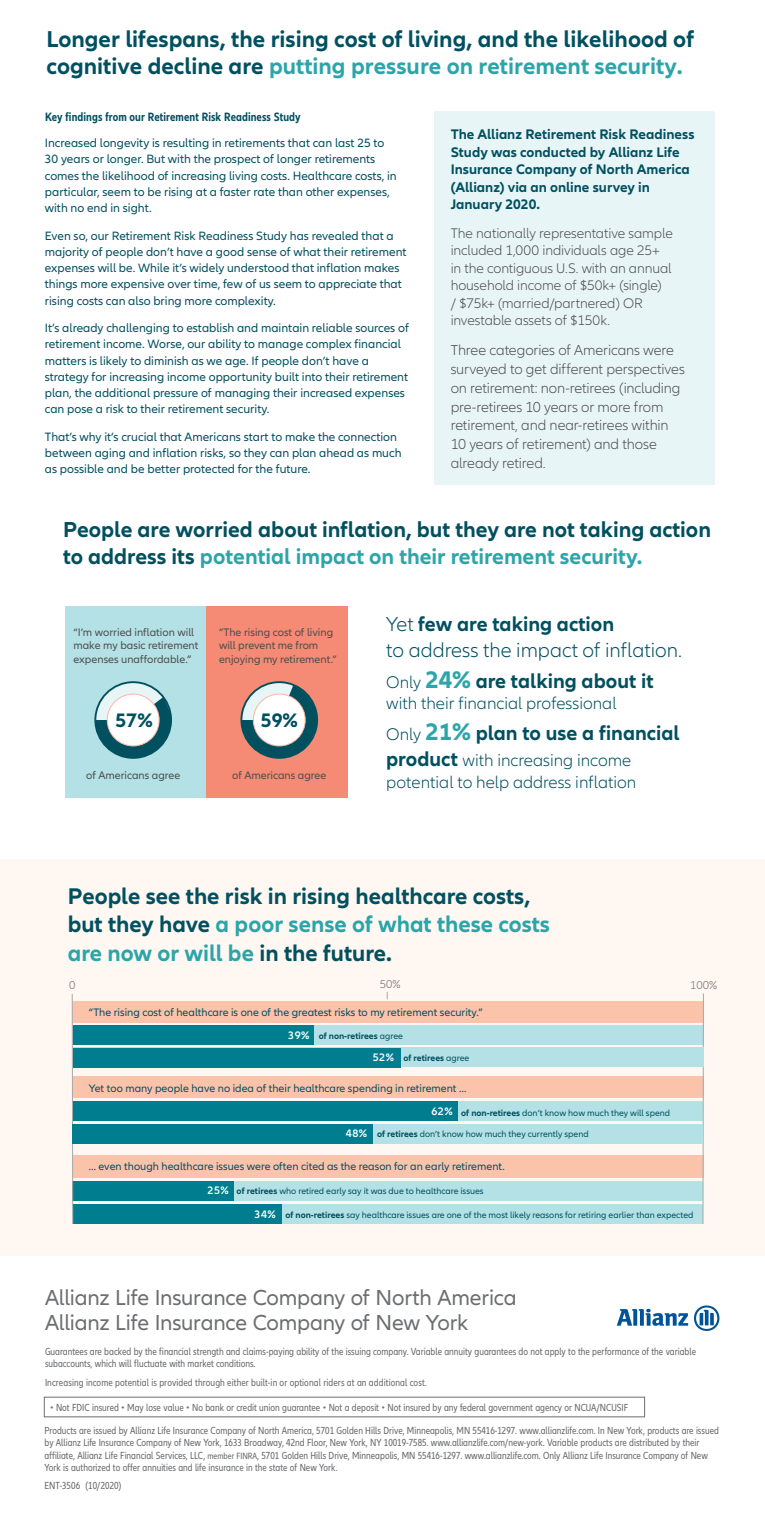
<style>
.page{position:relative;width:765px;height:1530px;background:#fff}
.page>*{position:absolute;margin:0;border:0;box-sizing:border-box;transform-origin:0 0}
.t1{font:700 23.75px/26.2px "Allianz Neo";color:#005060}
.t2{font:700 23.5px/28.2px "Allianz Neo";color:#005060}
.t3{font:700 22.5px/26.2px "Allianz Neo";color:#005060}
.t4{font:22.5px/25px "Allianz Neo";letter-spacing:-.01em;color:#6d6e71}
.t5{font:300 20.88px/26px "Allianz Neo";color:#005060}
.t6{font:700 20.88px "Allianz Neo";color:#005060}
.t7{font:700 20.25px "Allianz Neo";color:#005060}
.t8{font:300 17.5px/22px "Allianz Neo";color:#005060}
.t9{font:300 15px/18.8px "Allianz Neo";letter-spacing:-.01em;color:#4d4d4f}
.t10{font:300 14.38px/17.5px "Allianz Neo";letter-spacing:-.01em;color:#4d4d4f}
.t11{font:700 14.38px/17.5px "Allianz Neo";color:#005060}
.t12{font:12.5px/16.2px "Allianz Neo";color:#005060}
.t13{font:700 condensed 12.5px "Allianz Neo";letter-spacing:.005em;color:#005060}
.t14{font:300 11.88px "Allianz Neo";color:#6d6e71}
.t15{font:11.25px "Allianz Neo";color:#005060}
.t16{font:11.25px/13.5px "Allianz Neo";color:#4d4d4f}
.t17{font:600 11.25px "Allianz Neo";letter-spacing:.04em;color:#fff}
.t18{font:condensed 10.62px/12.5px "Allianz Neo";color:#6d6e71}
.t19{font:9.25px "Allianz Neo";color:#005060}
.t20{font:700 9.25px "Allianz Neo";color:#005060}
.s1{color:#2ca5aa}
.s2{font-weight:700}
.s3{font-weight:300;font-size:17.5px}
.s4{font-size:24.88px;color:#2ca5aa}
.s5{font-weight:700;font-size:20.88px}
.s6{color:#2aa5a9}
.s7{font-weight:400}
.s8{font-size:9.38px}
</style>
<div class="page">
<div style="left:0;top:859px;width:765px;height:396px;background:#fff7f1"></div>
<div style="left:434px;top:111px;width:281px;height:374px;background:#e8f5f7"></div>
<div style="left:73px;top:1026px;width:631px;height:19px;background:#b4e1e5"></div>
<div style="left:73px;top:1001px;width:631px;height:22px;background:#fbc3aa"></div>
<div style="left:73px;top:1076px;width:631px;height:22px;background:#fbc3aa"></div>
<div style="left:72px;top:1156px;width:632px;height:22px;background:#fbc3aa"></div>
<div style="left:73px;top:1102px;width:630px;height:19px;background:#b4e1e5"></div>
<div style="left:73px;top:1181px;width:630px;height:20px;background:#b4e1e5"></div>
<div style="left:73px;top:1026px;width:240px;height:19px;background:#007e90"></div>
<div style="left:73px;top:1102px;width:384px;height:19px;background:#007e90"></div>
<div style="left:73px;top:1181px;width:161px;height:20px;background:#007e90"></div>
<div style="left:73px;top:1204px;width:630px;height:20px;background:#b4e1e5"></div>
<div style="left:73px;top:1205px;width:209px;height:19px;background:#007e90"></div>
<svg style="left:72px;top:993px;width:1px;height:231px"></svg>
<svg style="left:702px;top:993px;width:2px;height:231px"></svg>
<div style="left:73px;top:1048px;width:631px;height:19px;background:#b4e1e5"></div>
<div style="left:73px;top:1048px;width:327px;height:19px;background:#007e90"></div>
<div style="left:73px;top:1124px;width:630px;height:19px;background:#b4e1e5"></div>
<div style="left:73px;top:1124px;width:300px;height:20px;background:#007e90"></div>
<div style="left:44px;top:1397px;width:601px;height:20px;border:1px solid #6d6e71"></div>
<svg style="left:617px;top:1309px;width:71px;height:17px"></svg>
<svg style="left:694px;top:1305px;width:25px;height:26px"></svg>
<div style="left:65px;top:607px;width:141px;height:191px;background:#b4e1e5"></div>
<div style="left:206px;top:607px;width:141px;height:191px;background:#f58b74"></div>
<svg style="left:95px;top:682px;width:76px;height:76px"></svg>
<svg style="left:241px;top:685px;width:78px;height:73px"></svg>
<svg style="left:95px;top:693px;width:76px;height:65px;background:#a0bfc4"></svg>
<div style="left:253px;top:694px;width:52px;height:52px;background:#fff;border-radius:50%"></div>
<div style="left:253px;top:694px;width:53px;height:52px;border:1px solid #fab7a3;border-radius:50%"></div>
<h1 class="t1" style="left:46px;top:27px;width:649px">Longer lifespans, the rising cost of living, and the likelihood of cognitive decline are <span class="s1">putting pressure on retirement security.</span></h1>
<p class="t13" style="left:45px;top:110px;width:257px">Key findings from our Retirement Risk Readiness Study</p>
<p class="t12" style="left:45px;top:135px;width:353px">Increased longevity is resulting in retirements that can last 25 to 30 years or longer. But with the prospect of longer retirements comes the likelihood of increasing living costs. Healthcare costs, in particular, seem to be rising at a faster rate than other expenses, with no end in sight.</p>
<p class="t12" style="left:45px;top:228px;width:363px">Even so, our Retirement Risk Readiness Study has revealed that a majority of people don’t have a good sense of what their retirement expenses will be. While it’s widely understood that inflation makes things more expensive over time, few of us seem to appreciate that rising costs can also bring more complexity.</p>
<p class="t12" style="left:45px;top:320px;width:366px">It’s already challenging to establish and maintain reliable sources of retirement income. Worse, our ability to manage complex financial matters is likely to diminish as we age. If people don’t have a strategy for increasing income opportunity built into their retirement plan, the additional pressure of managing their increased expenses can pose a risk to their retirement security.</p>
<p class="t12" style="left:45px;top:429px;width:358px">That’s why it’s crucial that Americans start to make the connection between aging and inflation risks, so they can plan ahead as much as possible and be better protected for the future.</p>
<p class="t11" style="left:451px;top:126px;width:245px">The Allianz Retirement Risk Readiness<br>Study was conducted by Allianz Life<br>Insurance Company of North America (Allianz) via an online survey in<br>January 2020.</p>
<p class="t10" style="left:451px;top:225px;width:224px">The nationally representative sample included 1,000 individuals age 25+ in the contiguous U.S. with an annual household income of $50k+ (single)<br>/ $75k+ (married/partnered) OR investable assets of $150k.</p>
<p class="t9" style="left:451px;top:341px;width:236px">Three categories of Americans were surveyed to get different perspectives on retirement: non-retirees (including pre-retirees 10 years or more from retirement, and near-retirees within 10 years of retirement) and those already retired.</p>
<h3 class="t3" style="left:63px;top:517px;width:650px">People are worried about inflation, but they are not taking action to address its <span class="s1">potential impact on their retirement security.</span></h3>
<p class="t16" style="left:74px;top:626px;width:126px">“I’m worried inflation will make my basic retirement expenses unaffordable.”</p>
<p class="t16" style="left:219px;top:626px;width:119px">”The rising cost of living will prevent me from enjoying my retirement.”</p>
<h3 class="t5" style="left:386px;top:611px;width:297px">Yet <span class="s2">few are taking action<br></span>to address the impact of inflation.</h3>
<h3 class="t6" style="left:386px;top:668px;width:269px"><span class="s3">Only</span> <span class="s4">24%</span> are talking about it</h3>
<h3 class="t8" style="left:386px;top:693px;width:232px">with their financial professional</h3>
<h3 class="t6" style="left:386px;top:721px;width:295px"><span class="s3">Only</span> <span class="s4">21%</span> plan to use a financial</h3>
<h3 class="t8" style="left:386px;top:750px;width:252px"><span class="s5">product</span> with increasing income potential to help address inflation</h3>
<h3 class="t7" style="left:116px;top:709px;width:39px">57%</h3>
<h3 class="t7" style="left:261px;top:709px;width:39px">59%</h3>
<p class="t16" style="left:86px;top:768px;width:96px">of Americans agree</p>
<p class="t16" style="left:232px;top:768px;width:96px">of Americans agree</p>
<h2 class="t2" style="left:68px;top:883px;width:484px">People see the risk in rising healthcare costs, but they have <span class="s6">a poor sense of what these costs are now or will be</span> in the future.</h2>
<p class="t14" style="left:69px;top:979px;width:8px">0</p>
<p class="t14" style="left:380px;top:977px;width:22px">50%</p>
<p class="t14" style="left:690px;top:978px;width:29px">100%</p>
<p class="t15" style="left:89px;top:1006px;width:395px">“The rising cost of healthcare is one of the greatest risks to my retirement security.”</p>
<p class="t17" style="left:288px;top:1028px;width:23px">39%</p>
<p class="t20" style="left:319px;top:1030px;width:86px">of non-retirees <span class="s7">agree</span></p>
<p class="t17" style="left:373px;top:1051px;width:23px">52%</p>
<p class="t20" style="left:403px;top:1052px;width:67px">of retirees <span class="s7">agree</span></p>
<p class="t15" style="left:89px;top:1081px;width:379px">Yet too many people have no idea of their healthcare spending in retirement …</p>
<p class="t17" style="left:346px;top:1127px;width:23px">48%</p>
<p class="t17" style="left:431px;top:1105px;width:23px">62%</p>
<p class="t19" style="left:461px;top:1107px;width:211px"><span class="s2">of non-retirees</span> don’t know how much they will spend</p>
<p class="t19" style="left:377px;top:1129px;width:213px"><span class="s2">of retirees</span> don’t know how much they currently spend</p>
<p class="t15" style="left:89px;top:1160px;width:418px">… even though healthcare issues were often cited as the reason for an early retirement.</p>
<p class="t17" style="left:208px;top:1184px;width:23px">25%</p>
<p class="t19" style="left:237px;top:1186px;width:249px"><span class="s2">of retirees</span> who retired early say it was due to healthcare issues</p>
<p class="t19" style="left:285px;top:1209px;width:410px"><span class="s2">of non-retirees</span> say healthcare issues are one of the most likely reasons for retiring earlier than expected</p>
<p class="t17" style="left:255px;top:1207px;width:23px">34%</p>
<h3 class="t4" style="left:45px;top:1286px;width:473px">Allianz Life Insurance Company of North America<br>Allianz Life Insurance Company of New York</h3>
<p class="t18" style="left:45px;top:1345px;width:653px">Guarantees are backed by the financial strength and claims-paying ability of the issuing company. Variable annuity guarantees do not apply to the performance of the variable subaccounts, which will fluctuate with market conditions.</p>
<p class="t18" style="left:45px;top:1376px;width:384px">Increasing income potential is provided through either built-in or optional riders at an additional cost.</p>
<p class="t18" style="left:50px;top:1402px;width:580px">• Not FDIC insured • May lose value • No bank or credit union guarantee • Not a deposit • Not insured by any federal government agency or NCUA/NCUSIF</p>
<p class="t18" style="left:45px;top:1424px;width:676px">Products are issued by Allianz Life Insurance Company of North America, 5701 Golden Hills Drive, Minneapolis, MN 55416-1297. www.allianzlife.com. In New York, products are issued by Allianz Life Insurance Company of New York, 1633 Broadway, 42nd Floor, New York, NY 10019-7585. www.allianzlife.com/new-york. Variable products are distributed by their affiliate, Allianz Life Financial Services, LLC, <span class="s8">member FINRA</span>, 5701 Golden Hills Drive, Minneapolis, MN 55416-1297. www.allianzlife.com. Only Allianz Life Insurance Company of New York is authorized to offer annuities and life insurance in the state of New York.</p>
<p class="t18" style="left:45px;top:1480px;width:78px">ENT-3506 (10/2020)</p>
</div>
